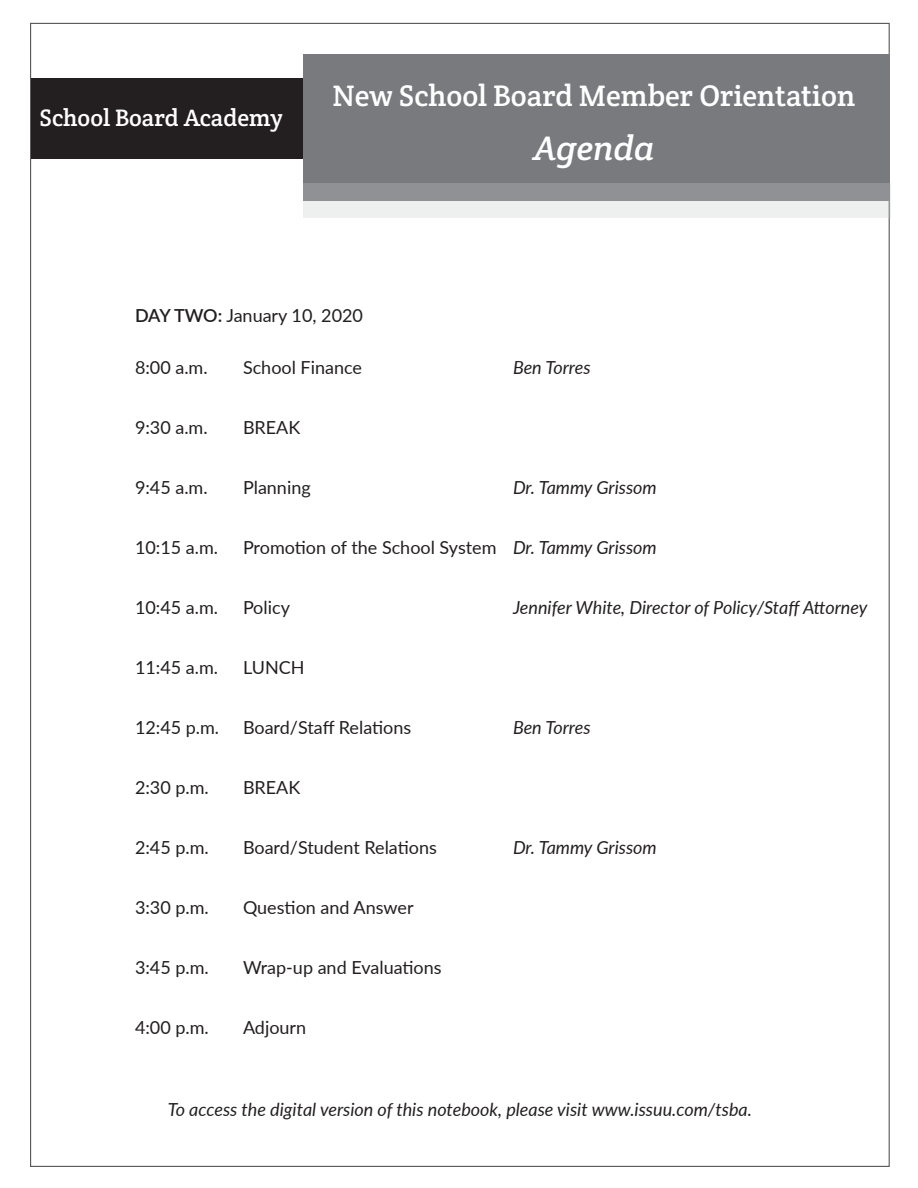
<style>
.page{position:relative;width:918px;height:1188px;background:#fff}
.page>*{position:absolute;margin:0;border:0;box-sizing:border-box;transform-origin:0 0}
.t1{font:italic 34.5px "Crete Round";color:#fff}
.t2{font:30px "Crete Round";color:#fff}
.t3{font:24px "Crete Round";color:#fff}
.t4{font:18px "Lato";color:#231f20}
.t5{font:italic 18px "Lato";color:#231f20}
.s1{font-weight:600}
.s2{font-style:italic}
</style>
<div class="page">
<div style="left:31px;top:78px;width:273px;height:81px;background:#231f20"></div>
<div style="left:304px;top:54px;width:586px;height:146px;background:#787a7d"></div>
<svg style="left:304px;top:183px;width:587px;height:34px;fill:#909194"></svg>
<h3 class="t3" style="left:40px;top:103px;width:245px">School Board Academy</h3>
<p class="t2" style="left:332px;top:76px;width:524px">New School Board Member Orientation</p>
<p class="t1" style="left:533px;top:128px;width:123px">Agenda</p>
<p class="t4" style="left:135px;top:303px;width:229px"><span class="s1">DAY TWO:</span> January 10, 2020</p>
<p class="t4" style="left:135px;top:354px;width:74px">8:00 a.m.</p>
<p class="t4" style="left:243px;top:354px;width:121px">School Finance</p>
<p class="t5" style="left:513px;top:355px;width:79px">Ben Torres</p>
<p class="t4" style="left:135px;top:414px;width:74px">9:30 a.m.</p>
<p class="t4" style="left:243px;top:414px;width:59px">BREAK</p>
<p class="t4" style="left:135px;top:474px;width:74px">9:45 a.m.</p>
<p class="t4" style="left:243px;top:474px;width:69px">Planning</p>
<p class="t5" style="left:513px;top:475px;width:145px">Dr. Tammy Grissom</p>
<p class="t4" style="left:135px;top:534px;width:85px">10:15 a.m.</p>
<p class="t4" style="left:243px;top:534px;width:415px">Promotion of the School System <span class="s2">Dr. Tammy Grissom</span></p>
<p class="t4" style="left:135px;top:594px;width:85px">10:45 a.m.</p>
<p class="t4" style="left:243px;top:594px;width:48px">Policy</p>
<p class="t5" style="left:513px;top:595px;width:356px">Jennifer White, Director of Policy/Staff Attorney</p>
<p class="t4" style="left:135px;top:654px;width:85px">11:45 a.m.</p>
<p class="t4" style="left:243px;top:654px;width:63px">LUNCH</p>
<p class="t4" style="left:135px;top:714px;width:86px">12:45 p.m.</p>
<p class="t4" style="left:243px;top:714px;width:170px">Board/Staff Relations</p>
<p class="t5" style="left:513px;top:715px;width:79px">Ben Torres</p>
<p class="t4" style="left:135px;top:774px;width:75px">2:30 p.m.</p>
<p class="t4" style="left:243px;top:774px;width:59px">BREAK</p>
<p class="t4" style="left:135px;top:834px;width:75px">2:45 p.m.</p>
<p class="t4" style="left:243px;top:834px;width:195px">Board/Student Relations</p>
<p class="t5" style="left:513px;top:835px;width:145px">Dr. Tammy Grissom</p>
<p class="t4" style="left:135px;top:894px;width:75px">3:30 p.m.</p>
<p class="t4" style="left:243px;top:894px;width:172px">Question and Answer</p>
<p class="t4" style="left:135px;top:954px;width:75px">3:45 p.m.</p>
<p class="t4" style="left:243px;top:954px;width:200px">Wrap-up and Evaluations</p>
<p class="t4" style="left:135px;top:1014px;width:75px">4:00 p.m.</p>
<p class="t4" style="left:243px;top:1014px;width:65px">Adjourn</p>
<p class="t5" style="left:168px;top:1097px;width:586px">To access the digital version of this notebook, please visit www.issuu.com/tsba.</p>
</div>
